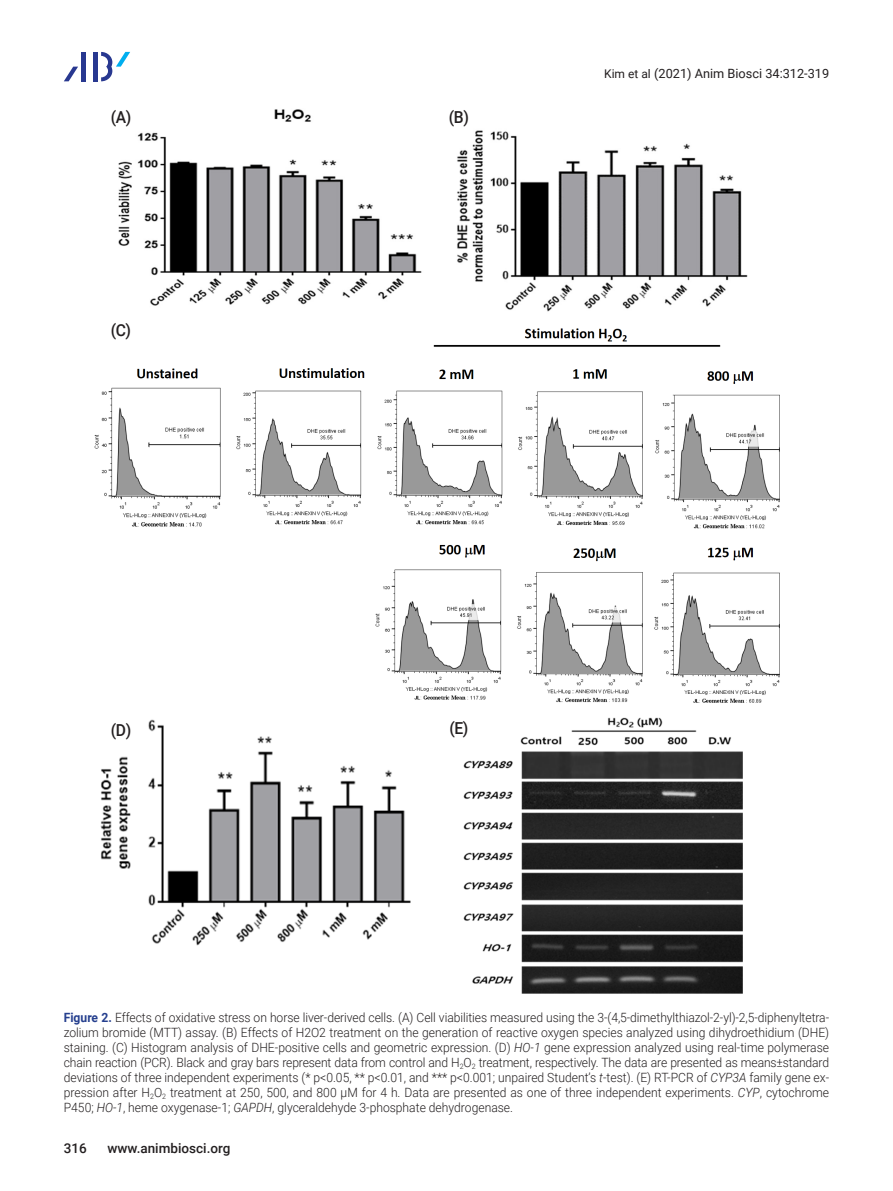
<style>
.page{position:relative;width:893px;height:1191px;background:#fff}
.page>*{position:absolute;margin:0;border:0;box-sizing:border-box;transform-origin:0 0}
.그림_지문{font:500 18px "Roboto";color:#231f20;scale:.95 1}
.그림_지문-2{font:500 16.5px "Roboto";color:#231f20;scale:.95 1}
.t1{font:14.7px "Malgun Gothic";color:#000}
.t2{font:500 13.5px "Roboto";color:#231f20}
.표_그림__제목{font:300 12.75px/15px "Roboto";color:#231f20;text-align:justify;scale:.95 1}
.t3{font:12.75px "Roboto";color:#231f20}
.s1{font-size:12px}
.s2{font-weight:700;color:#253f8e}
.s3{font-style:italic}
</style>
<div class="page">
<div style="left:93px;top:52px;width:5px;height:29px;background:#283890"></div>
<hr style="left:82px;top:52px;width:4px;height:29px;background:#283890">
<svg style="left:64px;top:67px;width:14px;height:14px"></svg>
<svg style="left:101px;top:52px;width:29px;height:29px"></svg>
<img style="left:118px;top:109px;width:304px;height:197px">
<img style="left:457px;top:130px;width:291px;height:182px">
<img style="left:94px;top:328px;width:686px;height:375px">
<img style="left:463px;top:717px;width:279px;height:276px">
<img style="left:100px;top:719px;width:311px;height:227px">
<p class="그림_지문-2" style="left:111px;top:105px;width:23px">(A)</p>
<p class="그림_지문-2" style="left:449px;top:105px;width:23px">(B)</p>
<p class="그림_지문-2" style="left:111px;top:318px;width:23px">(C)</p>
<p class="t3" style="left:604px;top:65px;width:227px"><span class="s1">Kim et al</span> (2021) Anim Biosci 34:312-319</p>
<p class="그림_지문" style="left:109px;top:710px;width:25px">(A)</p>
<p class="그림_지문-2" style="left:111px;top:719px;width:23px">(D)</p>
<p class="그림_지문-2" style="left:449px;top:717px;width:22px">(E)</p>
<p class="표_그림__제목" style="left:64px;top:1009px;width:807px"><span class="s2">Figure 2.</span> Effects of oxidative stress on horse liver-derived cells. (A) Cell viabilities measured using the 3-(4,5-dimethylthiazol-2-yl)-2,5-diphenyltetra&shy;zolium bromide (MTT) assay. (B) Effects of H2O2 treatment on the generation of reactive oxygen species analyzed using dihydroethidium (DHE) staining. (C) Histogram analysis of DHE-positive cells and geometric expression. (D) <span class="s3">HO-1</span> gene expression analyzed using real-time polymerase chain reaction (PCR). Black and gray bars represent data from control and H<sub>2</sub>O<sub>2</sub> treatment, respectively. The data are presented as means±standard deviations of three independent experiments (* p&lt;0.05, ** p&lt;0.01, and *** p&lt;0.001; unpaired Student’s <span class="s3">t</span>-test). (E) RT-PCR of <span class="s3">CYP3A</span> family gene ex&shy;pression after H<sub>2</sub>O<sub>2</sub> treatment at 250, 500, and 800 μM for 4 h. Data are presented as one of three independent experiments. <span class="s3">CYP</span>, cytochrome P450; <span class="s3">HO-1</span>, heme oxygenase-1; <span class="s3">GAPDH</span>, glyceraldehyde 3-phosphate dehydrogenase.</p>
<p class="t1" style="left:54px;top:1061px;width:26px">368</p>
<p class="t2" style="left:64px;top:1138px;width:25px">316</p>
<p class="t2" style="left:107px;top:1138px;width:125px">www.animbiosci.org</p>
</div>
